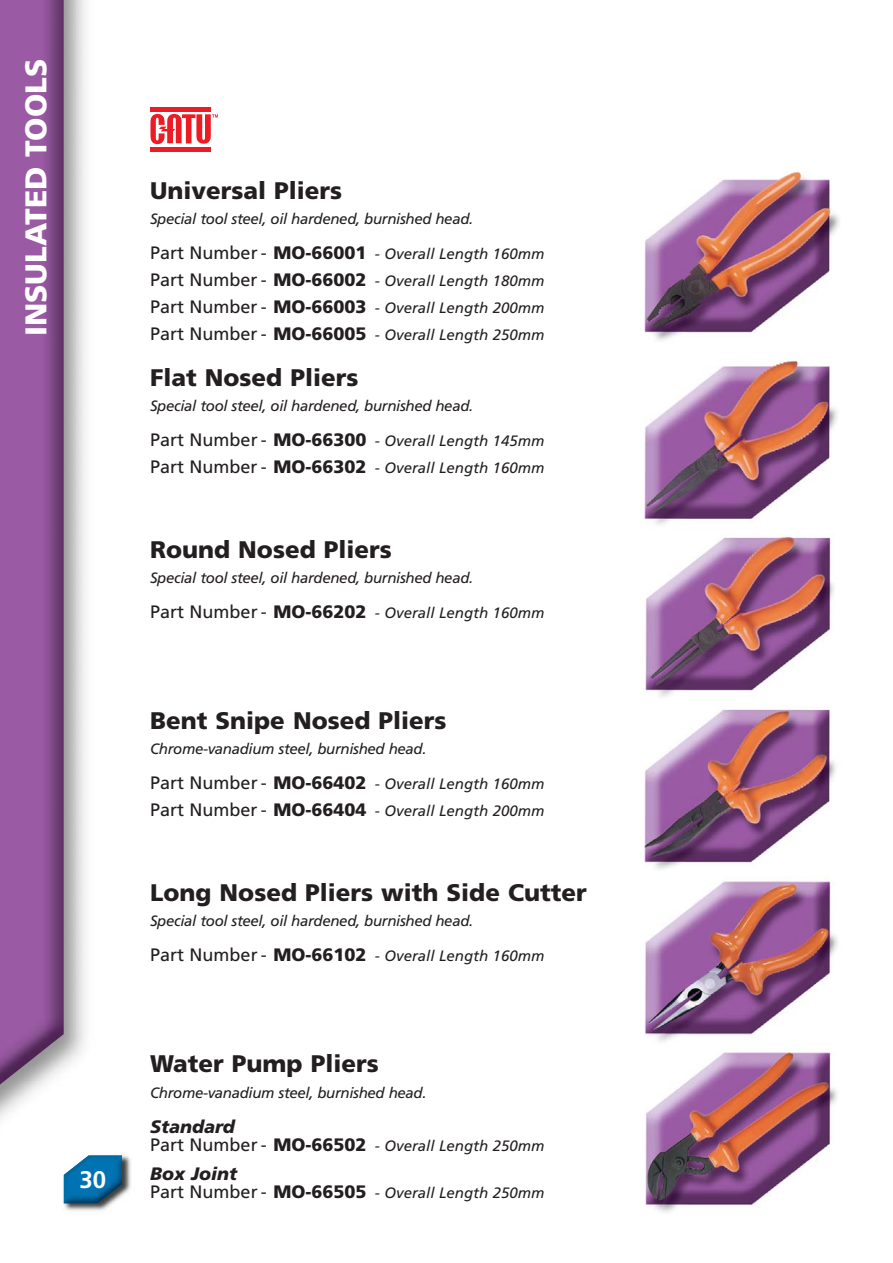
<style>
.page{position:relative;width:893px;height:1263px;background:#fff}
.page>*{position:absolute;margin:0;border:0;box-sizing:border-box;transform-origin:0 0}
.t1{font:900 30px "Frutiger";color:#fff}
.t2{font:900 24px "Frutiger";color:#231f20}
.t3{font:700 24px "Frutiger";color:#fff}
.t4{font:italic 900 18px "Frutiger";color:#231f20}
.t5{font:italic 15px/27px "Frutiger";letter-spacing:-.02em;color:#231f20;text-align:justify}
.t6{font:italic 15px/27px "Frutiger";color:#231f20}
.s1{font-style:normal;font-size:18px}
.s2{font-weight:900;font-style:normal;font-size:18px}
</style>
<div class="page">
<img style="left:644px;top:171px;width:196px;height:170px">
<img style="left:644px;top:360px;width:193px;height:166px">
<img style="left:645px;top:536px;width:189px;height:161px">
<img style="left:644px;top:707px;width:192px;height:162px">
<img style="left:645px;top:881px;width:193px;height:160px">
<img style="left:645px;top:1048px;width:192px;height:164px">
<img style="left:0;top:0;width:64px;height:1087px">
<img style="left:63px;top:1153px;width:68px;height:58px">
<img style="left:64px;top:1156px;width:58px;height:47px">
<hr style="left:150px;top:107px;width:61px;height:4px;background:#ed1c24">
<div style="left:150px;top:147px;width:61px;height:5px;background:#ed1c24"></div>
<svg style="left:150px;top:114px;width:68px;height:30px"></svg>
<h1 class="t1" style="left:24px;top:336px;width:279px;rotate:-90deg">INSULATED TOOLS</h1>
<h2 class="t3" style="left:80px;top:1170px;width:28px">30</h2>
<h2 class="t2" style="left:150px;top:181px;width:194px">Universal Pliers</h2>
<p class="t5" style="left:150px;top:207px;width:325px">Special tool steel, oil hardened, burnished head.</p>
<p class="t5" style="left:150px;top:241px;width:396px"><span class="s1">Part Number -</span> <span class="s2">MO-66001</span> - Overall Length 160mm <span class="s1">Part Number -</span> <span class="s2">MO-66002</span> - Overall Length 180mm <span class="s1">Part Number -</span> <span class="s2">MO-66003</span> - Overall Length 200mm <span class="s1">Part Number -</span> <span class="s2">MO-66005</span> - Overall Length 250mm</p>
<h2 class="t2" style="left:150px;top:368px;width:210px">Flat Nosed Pliers</h2>
<p class="t5" style="left:150px;top:394px;width:325px">Special tool steel, oil hardened, burnished head.</p>
<p class="t6" style="left:150px;top:428px;width:396px"><span class="s1">Part Number -</span> <span class="s2">MO-66300</span> - Overall Length 145mm<br><span class="s1">Part Number -</span> <span class="s2">MO-66302</span> - Overall Length 160mm</p>
<h2 class="t2" style="left:150px;top:540px;width:243px">Round Nosed Pliers</h2>
<p class="t5" style="left:150px;top:566px;width:325px">Special tool steel, oil hardened, burnished head.</p>
<p class="t6" style="left:150px;top:600px;width:396px"><span class="s1">Part Number -</span> <span class="s2">MO-66202</span> - Overall Length 160mm</p>
<h2 class="t2" style="left:150px;top:711px;width:298px">Bent Snipe Nosed Pliers</h2>
<p class="t5" style="left:150px;top:737px;width:278px">Chrome-vanadium steel, burnished head.</p>
<p class="t6" style="left:150px;top:771px;width:396px"><span class="s1">Part Number -</span> <span class="s2">MO-66402</span> - Overall Length 160mm<br><span class="s1">Part Number -</span> <span class="s2">MO-66404</span> - Overall Length 200mm</p>
<h2 class="t2" style="left:150px;top:883px;width:438px">Long Nosed Pliers with Side Cutter</h2>
<p class="t5" style="left:150px;top:909px;width:325px">Special tool steel, oil hardened, burnished head.</p>
<p class="t6" style="left:150px;top:943px;width:396px"><span class="s1">Part Number -</span> <span class="s2">MO-66102</span> - Overall Length 160mm</p>
<h2 class="t2" style="left:150px;top:1054px;width:230px">Water Pump Pliers</h2>
<p class="t5" style="left:150px;top:1080px;width:278px">Chrome-vanadium steel, burnished head.</p>
<p class="t4" style="left:150px;top:1120px;width:86px">Standard</p>
<p class="t6" style="left:150px;top:1134px;width:396px"><span class="s1">Part Number -</span> <span class="s2">MO-66502</span> - Overall Length 250mm</p>
<p class="t4" style="left:150px;top:1166px;width:89px">Box Joint</p>
<p class="t6" style="left:150px;top:1180px;width:396px"><span class="s1">Part Number -</span> <span class="s2">MO-66505</span> - Overall Length 250mm</p>
</div>
